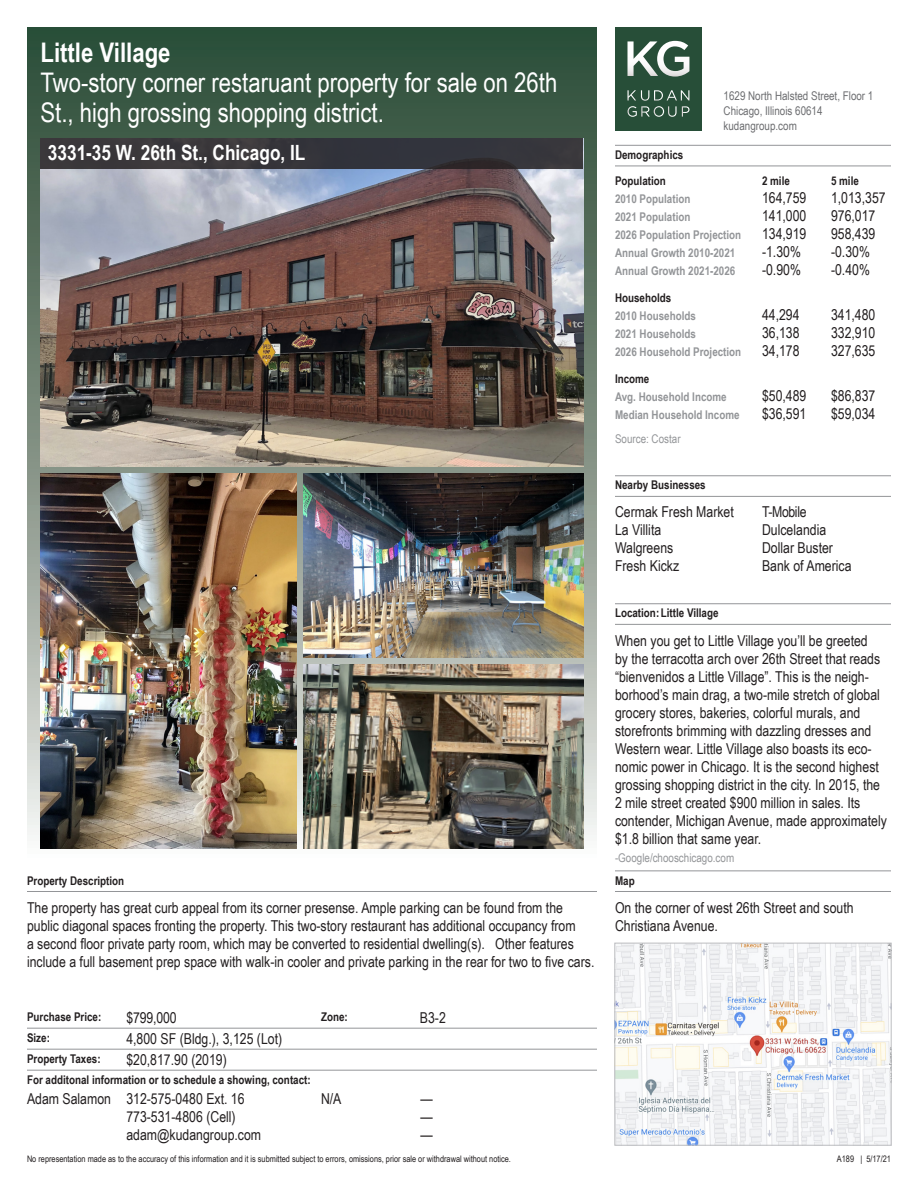
<style>
.page{position:relative;width:918px;height:1188px;background:#fff}
.page>*{position:absolute;margin:0;border:0;box-sizing:border-box;transform-origin:0 0}
.t1{font:27px/30px "Arial Narrow";color:#fff}
.t2{font:700 27px "Arial Narrow";color:#fff}
.t3{font:700 21px "Arial Narrow";color:#fff}
.Subhead_2_Grey{font:15px/18px "Arial Narrow";color:#231f20}
.Subhead_2_Grey-2{font:700 12px "Arial Narrow";color:#939598}
.Subhead_Rule_Below_a{font:700 12px "Arial Narrow";color:#231f20}
.t4{font:12px "Arial Narrow";color:#6c6d70}
.Subhead_Rule_Below{font:700 12px "Arial Narrow";color:#231f20}
.Subhead_2_Grey-3{font:12px "Arial Narrow";color:#939598}
.Subhead_2_Grey-4{font:700 12px "Arial Narrow";color:#231f20}
.t5{font:9px "Arial Narrow";color:#231f20}
</style>
<div class="page">
<img style="left:617px;top:945px;width:272px;height:199px">
<div style="left:615px;top:943px;width:276px;height:203px;border:1px solid #bcbdc0"></div>
<svg style="left:27px;top:27px;width:570px;height:822px;background:#516c5a"></svg>
<img style="left:41px;top:169px;width:543px;height:298px">
<img style="left:40px;top:473px;width:257px;height:375px">
<img style="left:304px;top:473px;width:280px;height:184px">
<img style="left:304px;top:664px;width:280px;height:184px">
<hr style="left:27px;top:891px;width:570px;height:1px;background:#939598">
<hr style="left:27px;top:1028px;width:570px;height:1px;background:#939598">
<hr style="left:27px;top:1049px;width:570px;height:1px;background:#939598">
<hr style="left:27px;top:1070px;width:570px;height:1px;background:#939598">
<div style="left:40px;top:138px;width:544px;height:31px;background:#36353b"></div>
<div style="left:615px;top:27px;width:87px;height:104px;background:#274e38"></div>
<svg style="left:627px;top:90px;width:63px;height:27px"></svg>
<svg style="left:627px;top:41px;width:62px;height:36px"></svg>
<hr style="left:615px;top:145px;width:276px;height:1px;background:#939598">
<hr style="left:615px;top:166px;width:276px;height:1px;background:#939598">
<hr style="left:615px;top:476px;width:276px;height:1px;background:#939598">
<hr style="left:615px;top:496px;width:276px;height:1px;background:#939598">
<hr style="left:615px;top:603px;width:276px;height:1px;background:#939598">
<hr style="left:615px;top:624px;width:276px;height:1px;background:#939598">
<hr style="left:615px;top:871px;width:276px;height:1px;background:#939598">
<hr style="left:615px;top:891px;width:276px;height:1px;background:#939598">
<p class="t2" style="left:40px;top:32px;width:132px">Little Village</p>
<p class="t1" style="left:40px;top:67px;width:518px">Two-story corner restaruant property for sale on 26th<br>St., high grossing shopping district.</p>
<p class="t3" style="left:48px;top:137px;width:259px">3331-35 W. 26th St., Chicago, IL</p>
<p class="Subhead_Rule_Below" style="left:27px;top:871px;width:99px">Property Description</p>
<p class="Subhead_2_Grey" style="left:27px;top:898px;width:569px">The property has great curb appeal from its corner presense. Ample parking can be found from the public diagonal spaces fronting the property. This two-story restaurant has additional occupancy from<br>a second floor private party room, which may be converted to residential dwelling(s). Other features include a full basement prep space with walk-in cooler and private parking in the rear for two to five cars.</p>
<p class="Subhead_2_Grey" style="left:126px;top:1009px;width:52px">$799,000</p>
<p class="Subhead_2_Grey" style="left:420px;top:1009px;width:27px">B3-2</p>
<p class="Subhead_2_Grey" style="left:126px;top:1051px;width:102px">$20,817.90 (2019)</p>
<p class="Subhead_Rule_Below_a" style="left:321px;top:1008px;width:28px">Zone:</p>
<p class="Subhead_Rule_Below" style="left:27px;top:1008px;width:76px">Purchase Price:</p>
<p class="Subhead_Rule_Below" style="left:27px;top:1029px;width:24px">Size:</p>
<p class="Subhead_Rule_Below" style="left:27px;top:1050px;width:75px">Property Taxes:</p>
<p class="Subhead_Rule_Below_a" style="left:27px;top:1071px;width:285px">For additonal information or to schedule a showing, contact:</p>
<p class="Subhead_2_Grey" style="left:126px;top:1030px;width:157px">4,800 SF (Bldg.), 3,125 (Lot)</p>
<p class="Subhead_2_Grey" style="left:27px;top:1090px;width:86px">Adam Salamon</p>
<p class="Subhead_2_Grey" style="left:126px;top:1090px;width:120px">312-575-0480 Ext. 16</p>
<p class="Subhead_2_Grey" style="left:321px;top:1090px;width:22px">N/A</p>
<p class="Subhead_2_Grey" style="left:126px;top:1108px;width:111px">773-531-4806 (Cell)</p>
<p class="Subhead_2_Grey" style="left:126px;top:1126px;width:136px">adam@kudangroup.com</p>
<p class="Subhead_2_Grey" style="left:420px;top:1090px;width:14px">—</p>
<p class="Subhead_2_Grey" style="left:420px;top:1108px;width:14px">—</p>
<p class="Subhead_2_Grey" style="left:420px;top:1126px;width:14px">—</p>
<p class="t4" style="left:724px;top:87px;width:151px">1629 North Halsted Street, Floor 1</p>
<p class="t4" style="left:724px;top:102px;width:101px">Chicago, Illinois 60614</p>
<p class="t4" style="left:724px;top:117px;width:75px">kudangroup.com</p>
<p class="Subhead_Rule_Below_a" style="left:615px;top:146px;width:70px">Demographics</p>
<p class="Subhead_2_Grey-4" style="left:615px;top:171px;width:52px">Population</p>
<p class="Subhead_2_Grey-4" style="left:762px;top:171px;width:29px">2 mile</p>
<p class="Subhead_2_Grey-4" style="left:831px;top:171px;width:29px">5 mile</p>
<p class="Subhead_2_Grey-2" style="left:615px;top:189px;width:77px">2010 Population</p>
<p class="Subhead_2_Grey" style="left:762px;top:188px;width:46px">164,759</p>
<p class="Subhead_2_Grey" style="left:831px;top:188px;width:56px">1,013,357</p>
<p class="Subhead_2_Grey-2" style="left:615px;top:207px;width:77px">2021 Population</p>
<p class="Subhead_2_Grey" style="left:762px;top:206px;width:46px">141,000</p>
<p class="Subhead_2_Grey" style="left:831px;top:206px;width:46px">976,017</p>
<p class="Subhead_2_Grey-2" style="left:615px;top:225px;width:128px">2026 Population Projection</p>
<p class="Subhead_2_Grey" style="left:762px;top:224px;width:46px">134,919</p>
<p class="Subhead_2_Grey" style="left:831px;top:224px;width:46px">958,439</p>
<p class="Subhead_2_Grey-2" style="left:615px;top:243px;width:122px">Annual Growth 2010-2021</p>
<p class="Subhead_2_Grey" style="left:762px;top:242px;width:40px">-1.30%</p>
<p class="Subhead_2_Grey" style="left:831px;top:242px;width:40px">-0.30%</p>
<p class="Subhead_2_Grey-2" style="left:615px;top:261px;width:122px">Annual Growth 2021-2026</p>
<p class="Subhead_2_Grey" style="left:762px;top:260px;width:40px">-0.90%</p>
<p class="Subhead_2_Grey" style="left:831px;top:260px;width:40px">-0.40%</p>
<p class="Subhead_2_Grey-4" style="left:615px;top:288px;width:58px">Households</p>
<p class="Subhead_2_Grey-2" style="left:615px;top:306px;width:82px">2010 Households</p>
<p class="Subhead_2_Grey" style="left:762px;top:305px;width:39px">44,294</p>
<p class="Subhead_2_Grey" style="left:831px;top:305px;width:46px">341,480</p>
<p class="Subhead_2_Grey-2" style="left:615px;top:324px;width:82px">2021 Households</p>
<p class="Subhead_2_Grey" style="left:762px;top:323px;width:39px">36,138</p>
<p class="Subhead_2_Grey" style="left:831px;top:323px;width:46px">332,910</p>
<p class="Subhead_2_Grey-2" style="left:615px;top:342px;width:128px">2026 Household Projection</p>
<p class="Subhead_2_Grey" style="left:762px;top:341px;width:39px">34,178</p>
<p class="Subhead_2_Grey" style="left:831px;top:341px;width:46px">327,635</p>
<p class="Subhead_2_Grey-4" style="left:615px;top:369px;width:36px">Income</p>
<p class="Subhead_2_Grey-2" style="left:615px;top:387px;width:113px">Avg. Household Income</p>
<p class="Subhead_2_Grey" style="left:762px;top:386px;width:46px">$50,489</p>
<p class="Subhead_2_Grey" style="left:831px;top:386px;width:46px">$86,837</p>
<p class="Subhead_2_Grey-2" style="left:615px;top:405px;width:126px">Median Household Income</p>
<p class="Subhead_2_Grey" style="left:762px;top:404px;width:46px">$36,591</p>
<p class="Subhead_2_Grey" style="left:831px;top:404px;width:46px">$59,034</p>
<p class="Subhead_2_Grey-3" style="left:615px;top:430px;width:67px">Source: Costar</p>
<p class="Subhead_Rule_Below_a" style="left:615px;top:476px;width:92px">Nearby Businesses</p>
<p class="Subhead_2_Grey" style="left:615px;top:503px;width:120px">Cermak Fresh Market</p>
<p class="Subhead_2_Grey" style="left:615px;top:521px;width:48px">La Villita</p>
<p class="Subhead_2_Grey" style="left:615px;top:539px;width:60px">Walgreens</p>
<p class="Subhead_2_Grey" style="left:615px;top:557px;width:66px">Fresh Kickz</p>
<p class="Subhead_2_Grey" style="left:762px;top:503px;width:46px">T-Mobile</p>
<p class="Subhead_2_Grey" style="left:762px;top:521px;width:66px">Dulcelandia</p>
<p class="Subhead_2_Grey" style="left:762px;top:539px;width:73px">Dollar Buster</p>
<p class="Subhead_2_Grey" style="left:762px;top:557px;width:91px">Bank of America</p>
<p class="Subhead_Rule_Below_a" style="left:615px;top:604px;width:105px">Location: Little Village</p>
<p class="Subhead_2_Grey" style="left:615px;top:631px;width:273px">When you get to Little Village you’ll be greeted<br>by the terracotta arch over 26th Street that reads “bienvenidos a Little Village”. This is the neigh&shy;borhood’s main drag, a two-mile stretch of global grocery stores, bakeries, colorful murals, and storefronts brimming with dazzling dresses and Western wear. Little Village also boasts its eco&shy;nomic power in Chicago. It is the second highest grossing shopping district in the city. In 2015, the 2 mile street created $900 million in sales. Its contender, Michigan Avenue, made approximately $1.8 billion that same year.</p>
<p class="Subhead_2_Grey-3" style="left:615px;top:849px;width:121px">-Google/chooschicago.com</p>
<p class="Subhead_Rule_Below_a" style="left:615px;top:871px;width:21px">Map</p>
<p class="Subhead_2_Grey" style="left:615px;top:898px;width:240px">On the corner of west 26th Street and south<br>Christiana Avenue.</p>
<p class="t5" style="left:27px;top:1152px;width:486px">No representation made as to the accuracy of this information and it is submitted subject to errors, omissions, prior sale or withdrawal without notice.</p>
<p class="t5" style="left:837px;top:1152px;width:56px">A189 | 5/17/21</p>
</div>
